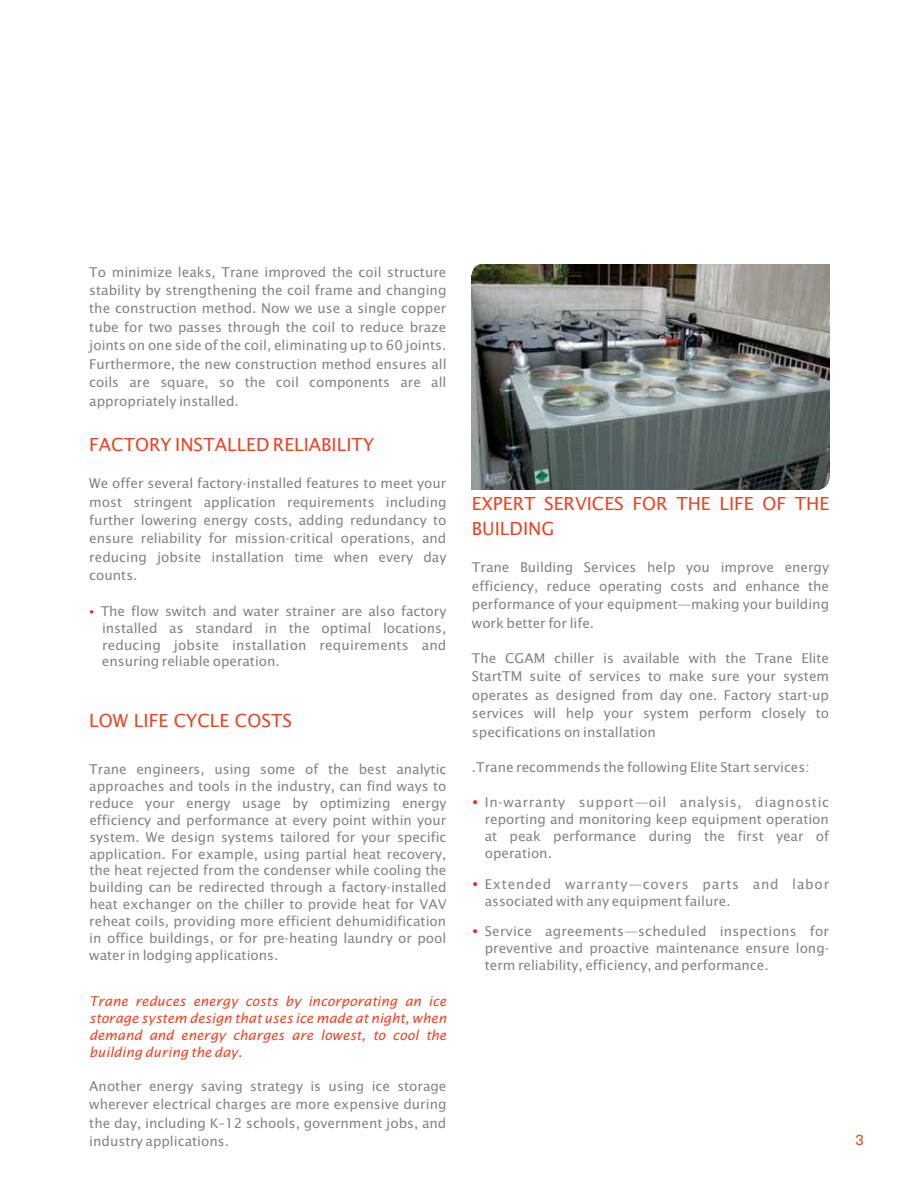
<style>
.page{position:relative;width:918px;height:1188px;background:#fff}
.page>*{position:absolute;margin:0;border:0;box-sizing:border-box;transform-origin:0 0}
.t1{font:18px/24.6px "Lucida Sans";color:#ea4424}
.t2{font:15px "Neue Haas Unica";color:#ef4623}
.t3{font:13.5px/18.5px "Lucida Sans";color:#828383;text-align:justify}
.t4{font:13.5px/17px "Lucida Sans";color:#808285;text-align:justify}
.t5{font:italic 13.5px/17px "Lucida Sans";color:#ea4424;text-align:justify}
.t6{font:13.5px/17px "Lucida Sans";letter-spacing:.06em;color:#828383}
</style>
<div class="page">
<img style="left:472px;top:264px;width:357px;height:225px">
<svg style="left:458px;top:253px;width:24px;height:22px"></svg>
<svg style="left:818px;top:479px;width:26px;height:21px"></svg>
<p class="t3" style="left:89px;top:263px;width:359px">To minimize leaks, Trane improved the coil structure stability by strengthening the coil frame and changing the construction method. Now we use a single copper tube for two passes through the coil to reduce braze joints on one side of the coil, eliminating up to 60 joints.<br>Furthermore, the new construction method ensures all coils are square, so the coil components are all appropriately installed.</p>
<h1 class="t1" style="left:89px;top:432px;width:286px">FACTORY INSTALLED RELIABILITY</h1>
<p class="t3" style="left:89px;top:474px;width:359px">We offer several factory-installed features to meet your most stringent application requirements including further lowering energy costs, adding redundancy to ensure reliability for mission-critical operations, and reducing jobsite installation time when every day counts.</p>
<p class="t4" style="left:101px;top:602px;width:347px">The flow switch and water strainer are also factory installed as standard in the optimal locations, reducing jobsite installation requirements and ensuring reliable operation.</p>
<h1 class="t1" style="left:89px;top:708px;width:204px">LOW LIFE CYCLE COSTS</h1>
<p class="t3" style="left:89px;top:761px;width:359px;line-height:17px">Trane engineers, using some of the best analytic approaches and tools in the industry, can find ways to reduce your energy usage by optimizing energy efficiency and performance at every point within your system. We design systems tailored for your specific application. For example, using partial heat recovery, the heat rejected from the condenser while cooling the building can be redirected through a factory-installed heat exchanger on the chiller to provide heat for VAV reheat coils, providing more efficient dehumidification in office buildings, or for pre-heating laundry or pool water in lodging applications.</p>
<p class="t5" style="left:89px;top:993px;width:359px">Trane reduces energy costs by incorporating an ice storage system design that uses ice made at night, when demand and energy charges are lowest, to cool the building during the day.</p>
<p class="t3" style="left:89px;top:1077px;width:359px">Another energy saving strategy is using ice storage wherever electrical charges are more expensive during the day, including K–12 schools, government jobs, and industry applications.</p>
<h1 class="t1" style="left:472px;top:491px;width:359px">EXPERT SERVICES FOR THE LIFE OF THE<br>BUILDING</h1>
<p class="t3" style="left:472px;top:558px;width:359px">Trane Building Services help you improve energy efficiency, reduce operating costs and enhance the performance of your equipment—making your building work better for life.</p>
<p class="t3" style="left:472px;top:649px;width:359px">The CGAM chiller is available with the Trane Elite StartTM suite of services to make sure your system operates as designed from day one. Factory start-up services will help your system perform closely to specifications on installation</p>
<p class="t3" style="left:472px;top:758px;width:339px">.Trane recommends the following Elite Start services:</p>
<p class="t3" style="left:485px;top:794px;width:346px;line-height:17px">In-warranty support—oil analysis, diagnostic reporting and monitoring keep equipment operation at peak performance during the first year of operation.</p>
<p class="t6" style="left:485px;top:876px;width:346px">Extended warranty—covers parts and labor associated with any equipment failure.</p>
<p class="t3" style="left:485px;top:923px;width:346px;line-height:17px">Service agreements—scheduled inspections for preventive and proactive maintenance ensure long&shy;term reliability, efficiency, and performance.</p>
<p class="t2" style="left:856px;top:1129px;width:10px">3</p>
</div>
